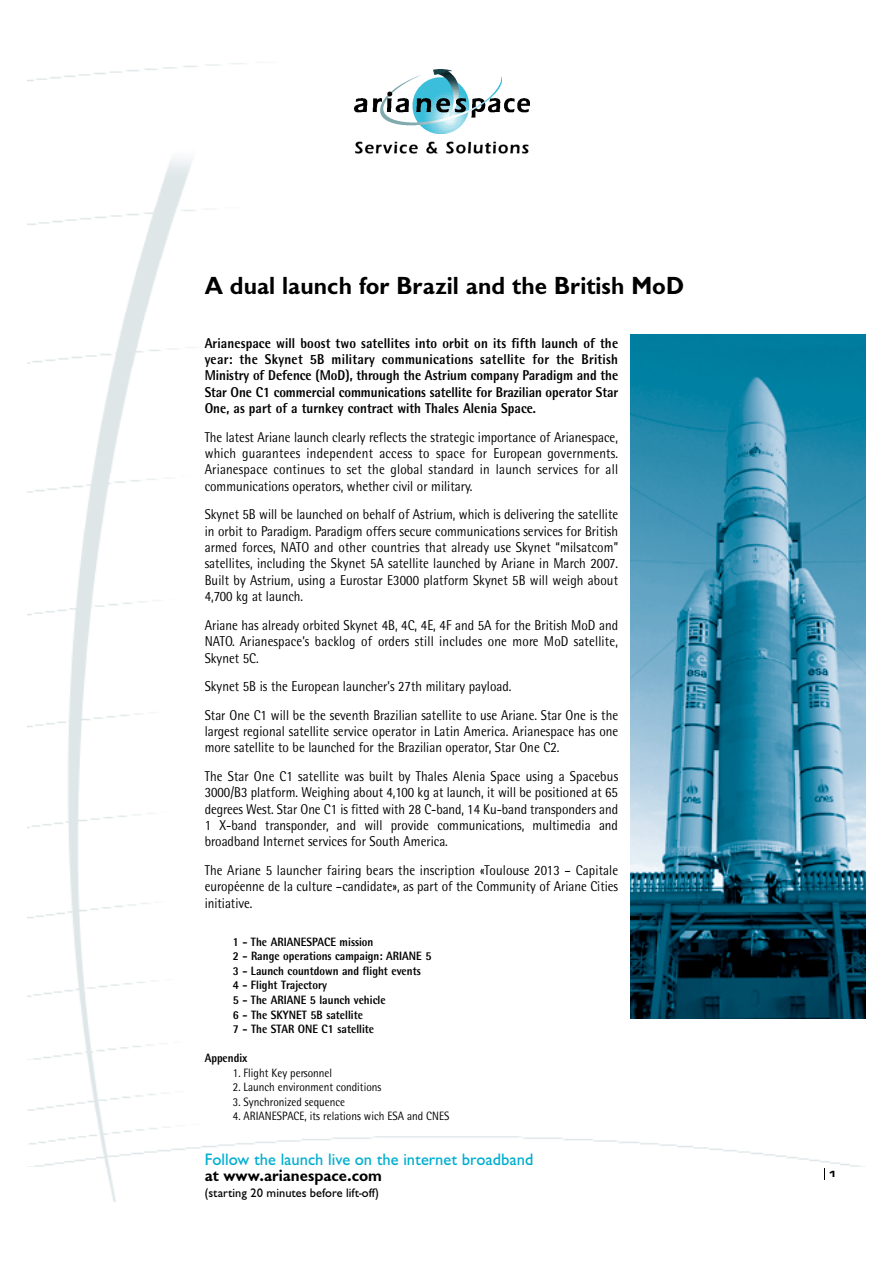
<style>
.page{position:relative;width:893px;height:1263px;background:#fff}
.page>*{position:absolute;margin:0;border:0;box-sizing:border-box;transform-origin:0 0}
.t1{font:700 25.65px "Giltus T";color:#000}
.t2{font:500 17.1px "Giltus T";color:#00aed0}
.t3{font:700 17.1px "Giltus T";color:#000}
.t4{font:14.25px/16.4px "Rotis Semi Sans";color:#000;text-align:justify;scale:.9 1}
.t5{font:800 14.25px/16.4px "Rotis Semi Sans";color:#000;text-align:justify;scale:.9 1}
.t6{font:500 12.75px "Giltus T";color:#000}
.t7{font:800 12.15px/14.5px "Rotis Semi Sans";color:#000;scale:.9 1}
.t8{font:12.15px "Rotis Semi Sans";color:#000;scale:.9 1}
.t9{font:8.55px "Eurostile Bold Extended Two";color:#000}
</style>
<div class="page">
<img style="left:27px;top:63px;width:838px;height:1138px">
<svg style="left:824px;top:1168px;width:1px;height:12px"></svg>
<div style="left:631px;top:321px;width:234px;height:701px;background:#fff"></div>
<img style="left:630px;top:335px;width:235px;height:684px">
<img style="left:354px;top:69px;width:175px;height:65px">
<img style="left:346px;top:136px;width:190px;height:24px">
<h1 class="t1" style="left:205px;top:277px;width:481px">A dual launch for Brazil and the British MoD</h1>
<p class="t5" style="left:205px;top:336px;width:461px">Arianespace will boost two satellites into orbit on its fifth launch of the year: the Skynet 5B military communications satellite for the British Ministry of Defence (MoD), through the Astrium company Paradigm and the Star One C1 commercial communications satellite for Brazilian operator Star One, as part of a turnkey contract with Thales Alenia Space.</p>
<p class="t4" style="left:205px;top:430px;width:461px">The latest Ariane launch clearly reflects the strategic importance of Arianespace, which guarantees independent access to space for European governments.<br>Arianespace continues to set the global standard in launch services for all communications operators, whether civil or military.</p>
<p class="t4" style="left:205px;top:508px;width:461px">Skynet 5B will be launched on behalf of Astrium, which is delivering the satellite in orbit to Paradigm. Paradigm offers secure communications services for British armed forces, NATO and other countries that already use Skynet “milsatcom” satellites, including the Skynet 5A satellite launched by Ariane in March 2007.<br>Built by Astrium, using a Eurostar E3000 platform Skynet 5B will weigh about 4,700 kg at launch.</p>
<p class="t4" style="left:205px;top:618px;width:461px">Ariane has already orbited Skynet 4B, 4C, 4E, 4F and 5A for the British MoD and NATO. Arianespace’s backlog of orders still includes one more MoD satellite, Skynet 5C.</p>
<p class="t4" style="left:205px;top:673px;width:461px;line-height:28.5px">Skynet 5B is the European launcher’s 27th military payload.<br>Star One C1 will be the seventh Brazilian satellite to use Ariane. Star One is the</p>
<p class="t4" style="left:205px;top:725px;width:461px">largest regional satellite service operator in Latin America. Arianespace has one more satellite to be launched for the Brazilian operator, Star One C2.</p>
<p class="t4" style="left:205px;top:769px;width:461px">The Star One C1 satellite was built by Thales Alenia Space using a Spacebus 3000/B3 platform. Weighing about 4,100 kg at launch, it will be positioned at 65 degrees West. Star One C1 is fitted with 28 C-band, 14 Ku-band transponders and 1 X-band tra n sp o n d e r, and will provide communications, multimedia and broadband Internet services for South America.</p>
<p class="t4" style="left:205px;top:863px;width:461px">The Ariane 5 launcher fairing bears the inscription «Toulouse 2013 – Capitale européenne de la culture –candidate», as part of the Community of Ariane Cities initiative.</p>
<p class="t7" style="left:233px;top:936px;width:222px">1 - The ARIANESPACE mission<br>2 - Range operations campaign: ARIANE 5<br>3 - Launch countdown and flight events<br>4 - Flight Trajectory<br>5 - The ARIANE 5 launch vehicle<br>6 - The SKYNET 5B satellite<br>7 - The STAR ONE C1 satellite</p>
<p class="t7" style="left:205px;top:1052px;width:49px">Appendix</p>
<p class="t8" style="left:233px;top:1068px;width:112px">1. Flight Key personnel</p>
<p class="t8" style="left:233px;top:1083px;width:166px">2. Launch environment conditions</p>
<p class="t8" style="left:233px;top:1097px;width:126px">3. Synchronized sequence</p>
<p class="t8" style="left:233px;top:1112px;width:242px">4. ARIANESPACE, its relations wich ESA and CNES</p>
<p class="t2" style="left:205px;top:1154px;width:330px">Follow the launch live on the internet broadband</p>
<p class="t3" style="left:205px;top:1170px;width:179px">at www.arianespace.com</p>
<p class="t6" style="left:205px;top:1188px;width:175px">(starting 20 minutes before lift-off)</p>
<p class="t9" style="left:828px;top:1171px;width:10px">1</p>
</div>
